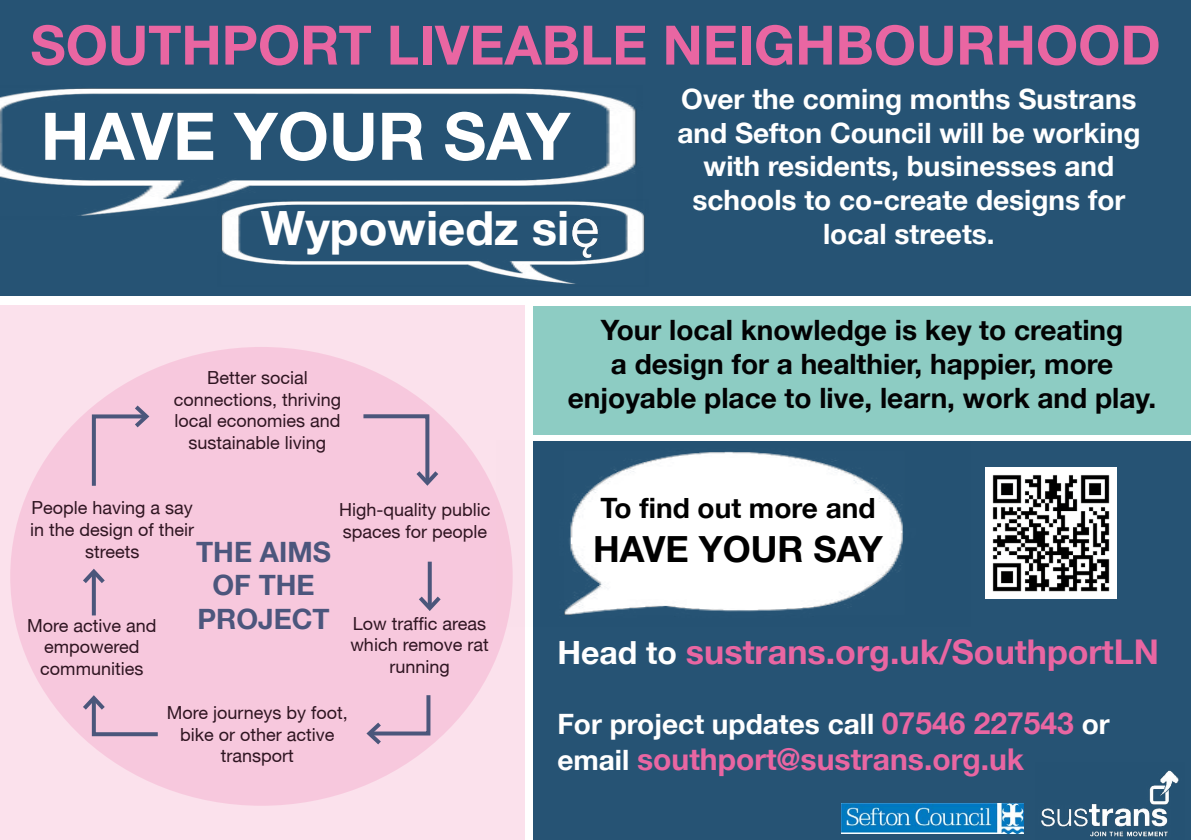
<style>
.page{position:relative;width:1191px;height:840px;background:#fff}
.page>*{position:absolute;margin:0;border:0;box-sizing:border-box;transform-origin:0 0}
.t1{font:700 65.8px "Helvetica Neue";color:#fff}
.t2{font:700 54.4px "Helvetica Neue";color:#e966a2}
.t3{font:700 47.2px "Helvetica Neue";color:#fff}
.t4{font:700 36px "Helvetica Neue";color:#000}
.t5{font:700 34px "Helvetica Neue";color:#e966a2}
.t6{font:700 30px "Helvetica Neue";color:#e966a2}
.t7{font:700 28px/33.6px "Helvetica Neue";color:#fff;text-align:center}
.t8{font:700 28px/33.6px "Helvetica Neue";color:#020203;text-align:center}
.t9{font:700 28px/33.6px "Helvetica Neue";color:#265374;text-align:center}
.t10{font:700 28px "Helvetica Neue";color:#000}
.t11{font:18px/21.6px "Helvetica Neue";color:#020203;text-align:center}
.s1{font-size:32px;color:#fff}
.s2{font-size:30px;color:#e966a2}
.s3{font-size:28px;color:#fff}
</style>
<div class="page">
<div style="left:533px;top:306px;width:658px;height:128px;background:#8dccc3"></div>
<div style="left:0;top:0;width:1191px;height:296px;background:#265374"></div>
<img style="left:0;top:88px;width:637px;height:128px">
<img style="left:218px;top:200px;width:427px;height:84px">
<div style="left:533px;top:441px;width:658px;height:398px;background:#265374"></div>
<img style="left:564px;top:451px;width:339px;height:164px">
<img style="left:985px;top:467px;width:131px;height:131px">
<img style="left:571px;top:217px;width:30px;height:41px">
<div style="left:0;top:306px;width:525px;height:533px;background:#fbe1ec"></div>
<div style="left:10px;top:347px;width:503px;height:458px;background:#f7c8dd;border-radius:50%"></div>
<img style="left:841px;top:803px;width:182px;height:30px">
<img style="left:1041px;top:770px;width:138px;height:67px">
<h2 class="t2" style="left:30px;top:11px;width:1131px">SOUTHPORT LIVEABLE NEIGHBOURHOOD</h2>
<h1 class="t1" style="left:41px;top:95px;width:531px">HAVE YOUR SAY</h1>
<h3 class="t3" style="left:261px;top:199px;width:310px">Wypowiedz si</h3>
<h3 class="t7" style="left:677px;top:81px;width:464px">Over the coming months Sustrans and Sefton Council will be working with residents, businesses and schools to co-create designs for local streets.</h3>
<p class="t11" style="left:174px;top:366px;width:169px">Better social connections, thriving local economies and sustainable living</p>
<p class="t11" style="left:30px;top:496px;width:166px">People having a say in the design of their streets</p>
<h3 class="t9" style="left:196px;top:534px;width:136px">THE AIMS<br>OF THE<br>PROJECT</h3>
<p class="t11" style="left:27px;top:613px;width:131px">More active and empowered communities</p>
<p class="t11" style="left:339px;top:498px;width:153px;text-align:left">High-quality public spaces for people</p>
<p class="t11" style="left:350px;top:612px;width:140px">Low traffic areas which remove rat running</p>
<p class="t11" style="left:167px;top:701px;width:183px">More journeys by foot, bike or other active transport</p>
<h3 class="t8" style="left:568px;top:313px;width:590px">Your local knowledge is key to creating<br>a design for a healthier, happier, more enjoyable place to live, learn, work and play.</h3>
<h3 class="t10" style="left:600px;top:491px;width:276px">To find out more and</h3>
<h3 class="t4" style="left:593px;top:526px;width:291px">HAVE YOUR SAY</h3>
<h3 class="t5" style="left:557px;top:630px;width:603px"><span class="s1">Head to</span> sustrans.org.uk/SouthportLN</h3>
<h3 class="t7" style="left:557px;top:706px;width:554px">For project updates call <span class="s2">07546 227543</span> or</h3>
<h3 class="t6" style="left:557px;top:740px;width:468px"><span class="s3">email</span> southport@sustrans.org.uk</h3>
</div>
